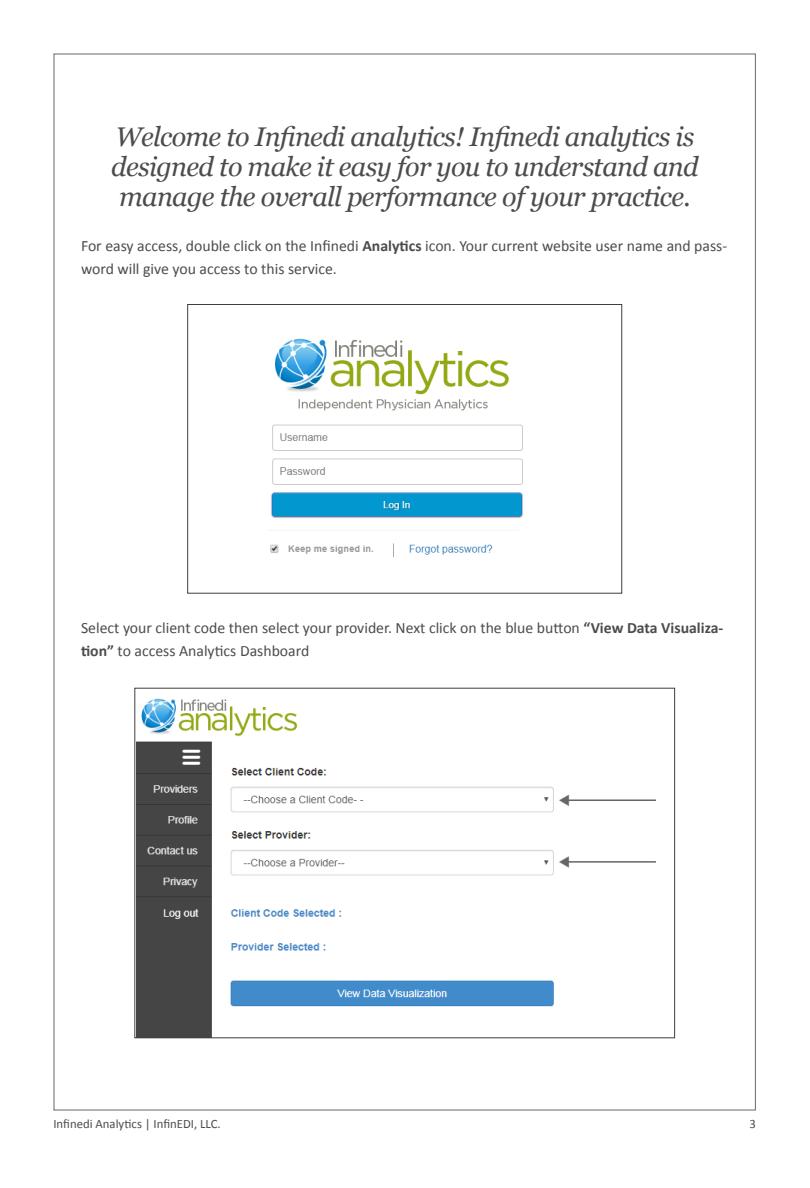
<style>
.page{position:relative;width:810px;height:1188px;background:#fff}
.page>*{position:absolute;margin:0;border:0;box-sizing:border-box;transform-origin:0 0}
.head-sm{font:italic 27px/30px "Georgia";letter-spacing:-.025em;color:#4b4c4d}
.body{font:15.75px/22.5px "Calibri";color:#4b4c4d}
.t1{font:12.75px "Calibri";color:#4b4c4d}
.s1{font-weight:700}
</style>
<div class="page">
<img style="left:270px;top:338px;width:253px;height:220px">
<div style="left:187px;top:304px;width:435px;height:289px;border:1px solid #3e3e3f"></div>
<img style="left:137px;top:698px;width:519px;height:338px">
<p class="head-sm" style="left:111px;top:122px;width:589px">Welcome to Infinedi analytics! Infinedi analytics is designed to make it easy for you to understand and manage the overall performance of your practice.</p>
<p class="body" style="left:81px;top:235px;width:648px">For easy access, double click on the Infinedi <span class="s1">Analytics</span> icon. Your current website user name and pass&shy;word will give you access to this service.</p>
<p class="body" style="left:81px;top:617px;width:644px">Select your client code then select your provider. Next click on the blue button <span class="s1">“View Data Visualiza&shy;tion”</span> to access Analytics Dashboard</p>
<p class="t1" style="left:53px;top:1115px;width:169px">Infinedi Analytics | InfinEDI, LLC.</p>
<p class="t1" style="left:750px;top:1115px;width:8px">3</p>
</div>
